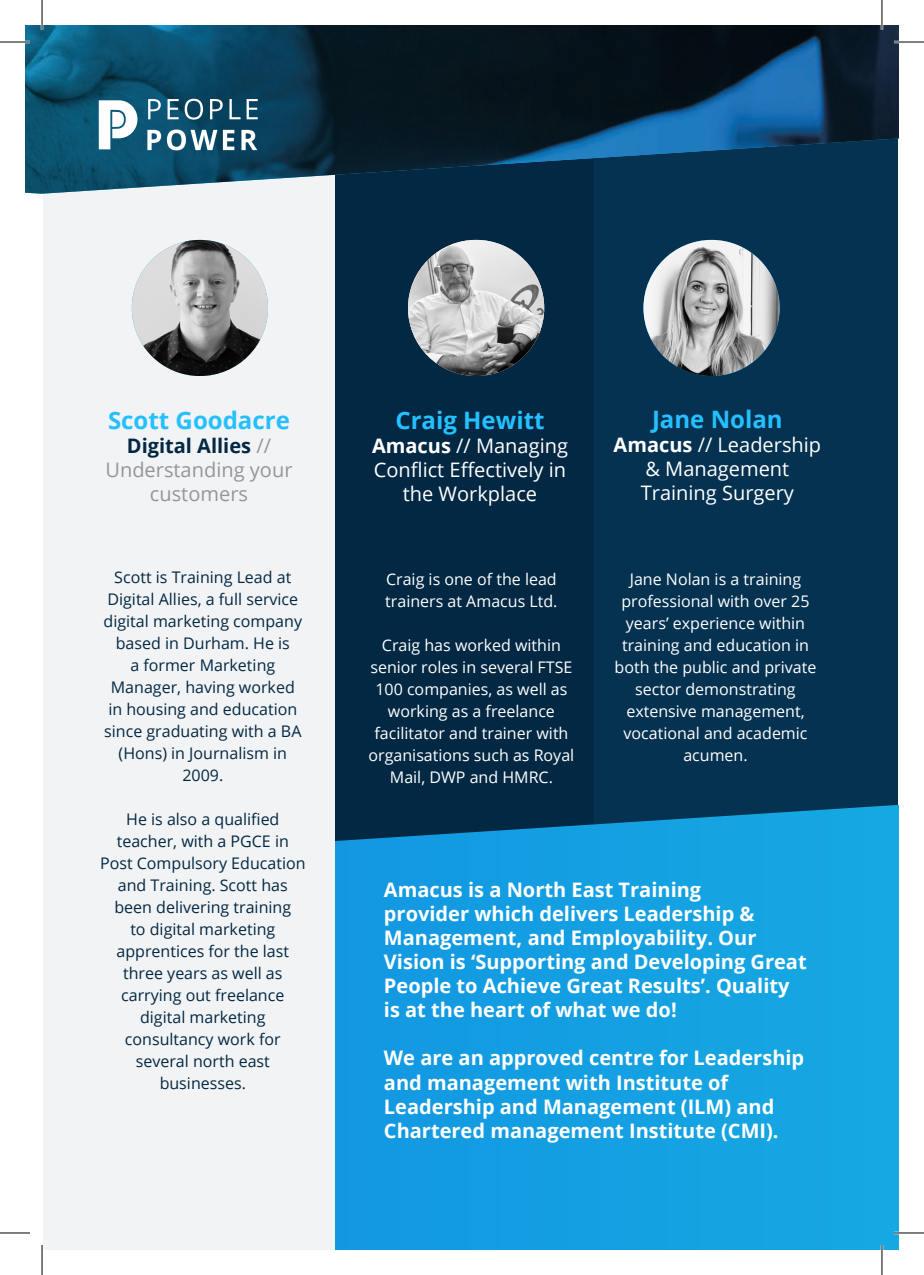
<style>
.page{position:relative;width:924px;height:1275px;background:#fff}
.page>*{position:absolute;margin:0;border:0;box-sizing:border-box;transform-origin:0 0}
.t1{font:700 24px "Open Sans";color:#24c0ff}
.t2{font:700 20px/24px "Open Sans";color:#fff}
.t3{font:20px/24px "Open Sans";color:#fff;text-align:center}
.t4{font:20px/24px "Open Sans";color:#969696;text-align:center}
.t5{font:16px/22px "Open Sans";color:#032843;text-align:center}
.t6{font:16px/22px "Open Sans";color:#fff;text-align:center}
.s1{font-weight:700;color:#032843}
.s2{font-weight:700}
</style>
<div class="page">
<div style="left:284px;top:102px;width:613px;height:1147px;background:#032843"></div>
<div style="left:594px;top:26px;width:303px;height:1078px;background:#053250"></div>
<div style="left:334px;top:805px;width:564px;height:445px;background:#14a0e2"></div>
<div style="left:43px;top:161px;width:291px;height:1089px;background:#f2f3f4"></div>
<img style="left:132px;top:240px;width:136px;height:136px;border-radius:68px">
<img style="left:408px;top:240px;width:136px;height:136px;border-radius:68px">
<img style="left:25px;top:25px;width:873px;height:169px">
<img style="left:643px;top:240px;width:136px;height:136px;border-radius:68px">
<svg style="left:99px;top:100px;width:38px;height:49px"></svg>
<svg style="left:147px;top:130px;width:14px;height:20px"></svg>
<svg style="left:167px;top:129px;width:50px;height:21px"></svg>
<svg style="left:223px;top:130px;width:11px;height:20px"></svg>
<svg style="left:241px;top:130px;width:16px;height:20px"></svg>
<svg style="left:148px;top:99px;width:13px;height:20px"></svg>
<svg style="left:167px;top:99px;width:11px;height:20px"></svg>
<svg style="left:184px;top:99px;width:19px;height:21px"></svg>
<svg style="left:210px;top:99px;width:12px;height:20px"></svg>
<svg style="left:229px;top:99px;width:11px;height:20px"></svg>
<svg style="left:246px;top:99px;width:11px;height:20px"></svg>
<hr style="left:0;top:41px;width:30px;height:2px;background:#fff">
<hr style="left:893px;top:41px;width:30px;height:2px;background:#fff">
<hr style="left:893px;top:1231px;width:30px;height:3px;background:#fff">
<hr style="left:41px;top:0;width:2px;height:30px;background:#fff">
<hr style="left:880px;top:0;width:2px;height:30px;background:#fff">
<hr style="left:880px;top:1245px;width:2px;height:30px;background:#fff">
<hr style="left:0;top:42px;width:30px;height:1px;background:#000">
<hr style="left:893px;top:42px;width:30px;height:1px;background:#000">
<hr style="left:0;top:1232px;width:30px;height:1px;background:#000">
<hr style="left:893px;top:1232px;width:30px;height:1px;background:#000">
<hr style="left:42px;top:0;width:1px;height:30px;background:#000">
<hr style="left:42px;top:1245px;width:1px;height:30px;background:#000">
<hr style="left:881px;top:0;width:1px;height:30px;background:#000">
<hr style="left:881px;top:1245px;width:1px;height:30px;background:#000">
<h1 class="t1" style="left:108px;top:404px;width:183px">Scott Goodacre</h1>
<p class="t4" style="left:105px;top:433px;width:188px"><span class="s1">Digital Allies</span> //<br>Understanding your customers</p>
<p class="t5" style="left:103px;top:566px;width:200px">Scott is Training Lead at<br>Digital Allies, a full service digital marketing company based in Durham. He is<br>a former Marketing<br>Manager, having worked in housing and education since graduating with a BA (Hons) in Journalism in<br>2009.</p>
<p class="t5" style="left:100px;top:808px;width:207px">He is also a qualified teacher, with a PGCE in<br>Post Compulsory Education and Training. Scott has been delivering training<br>to digital marketing apprentices for the last three years as well as carrying out freelance digital marketing consultancy work for several north east businesses.</p>
<h1 class="t1" style="left:395px;top:403px;width:151px">Craig Hewitt</h1>
<p class="t3" style="left:372px;top:433px;width:197px"><span class="s2">Amacus</span> // Managing<br>Conflict Effectively in the Workplace</p>
<p class="t6" style="left:385px;top:567px;width:174px;text-align:left">Craig is one of the lead trainers at Amacus Ltd.</p>
<p class="t6" style="left:368px;top:633px;width:207px">Craig has worked within senior roles in several FTSE<br>100 companies, as well as working as a freelance facilitator and trainer with organisations such as Royal<br>Mail, DWP and HMRC.</p>
<h1 class="t1" style="left:651px;top:402px;width:132px">Jane Nolan</h1>
<p class="t3" style="left:613px;top:432px;width:209px"><span class="s2">Amacus</span> // Leadership &amp; Management<br>Training Surgery</p>
<p class="t6" style="left:614px;top:567px;width:203px">Jane Nolan is a training professional with over 25 years’ experience within training and education in both the public and private sector demonstrating extensive management, vocational and academic acumen.</p>
<p class="t2" style="left:384px;top:877px;width:424px">Amacus is a North East Training<br>provider which delivers Leadership &amp; Management, and Employability. Our Vision is ‘Supporting and Developing Great People to Achieve Great Results’. Quality is at the heart of what we do!</p>
<p class="t2" style="left:384px;top:1045px;width:421px">We are an approved centre for Leadership and management with Institute of Leadership and Management (ILM) and Chartered management Institute (CMI).</p>
</div>
